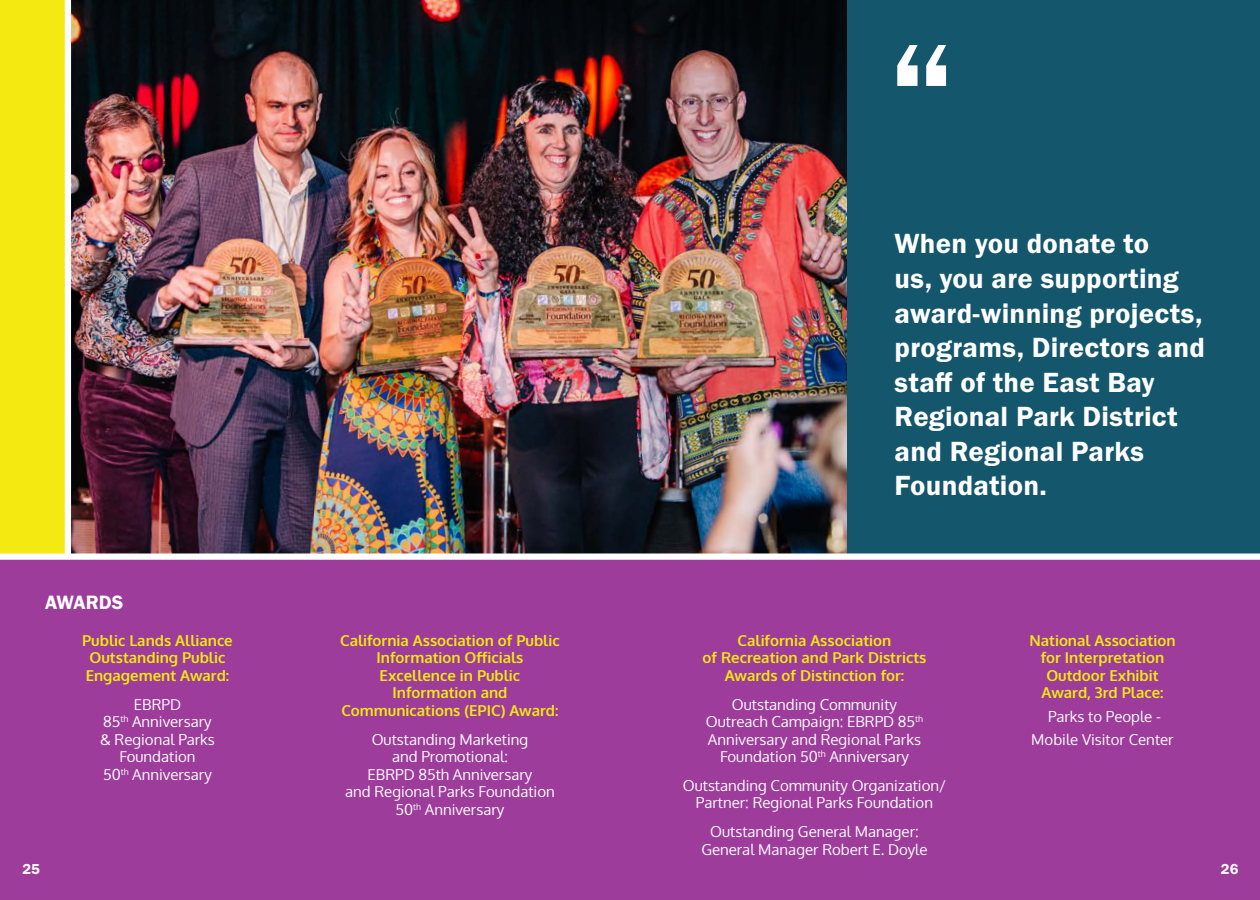
<style>
.page{position:relative;width:1260px;height:900px;background:#fff}
.page>*{position:absolute;margin:0;border:0;box-sizing:border-box;transform-origin:0 0}
.t1{font:150px "Franklin Gothic URW Dem";color:#fff}
.t2{font:28.75px/34.5px "Franklin Gothic URW Dem";letter-spacing:.01em;color:#fff}
.t3{font:20px "Franklin Gothic URW Dem";color:#fff}
.t4{font:15px/17.5px "Oxygen";color:#fff;text-align:center}
.t5{font:700 15px/17.5px "Oxygen";color:#f4e910;text-align:center}
.t6{font:15px "Franklin Gothic URW Dem";color:#fff}
</style>
<div class="page">
<img style="left:71px;top:0;width:777px;height:553px">
<div style="left:0;top:0;width:68px;height:631px;background:#f4e910"></div>
<div style="left:848px;top:0;width:412px;height:642px;background:#14566c"></div>
<div style="left:0;top:557px;width:1260px;height:343px;background:#9d3c9b"></div>
<div style="left:0;top:553px;width:1260px;height:7px;background:#fff"></div>
<div style="left:65px;top:0;width:6px;height:555px;background:#fff"></div>
<p class="t1" style="left:889px;top:3px;width:67px">“</p>
<p class="t3" style="left:45px;top:590px;width:80px">AWARDS</p>
<p class="t5" style="left:82px;top:632px;width:152px">Public Lands Alliance</p>
<p class="t5" style="left:86px;top:650px;width:145px;text-align:left">Outstanding Public<br>Engagement Award:</p>
<p class="t4" style="left:134px;top:696px;width:49px">EBRPD</p>
<p class="t4" style="left:103px;top:713px;width:110px">85<sup>th</sup> Anniversary</p>
<p class="t4" style="left:100px;top:731px;width:116px">&amp; Regional Parks</p>
<p class="t4" style="left:119px;top:748px;width:78px">Foundation</p>
<p class="t4" style="left:103px;top:766px;width:110px">50<sup>th</sup> Anniversary</p>
<p class="t5" style="left:340px;top:632px;width:221px">California Association of Public<br>Information Officials</p>
<p class="t5" style="left:341px;top:667px;width:219px">Excellence in Public<br>Information and<br>Communications (EPIC) Award:</p>
<p class="t4" style="left:372px;top:731px;width:158px">Outstanding Marketing</p>
<p class="t4" style="left:392px;top:748px;width:117px">and Promotional:</p>
<p class="t4" style="left:368px;top:766px;width:166px">EBRPD 85th Anniversary</p>
<p class="t4" style="left:345px;top:783px;width:211px">and Regional Parks Foundation<br>50<sup>th</sup> Anniversary</p>
<p class="t2" style="left:895px;top:226px;width:312px">When you donate to<br>us, you are supporting award-winning projects, programs, Directors and staff of the East Bay<br>Regional Park District and Regional Parks<br>Foundation.</p>
<p class="t5" style="left:738px;top:632px;width:155px">California Association</p>
<p class="t5" style="left:703px;top:650px;width:225px">of Recreation and Park Districts<br>Awards of Distinction for:</p>
<p class="t4" style="left:732px;top:696px;width:167px">Outstanding Community</p>
<p class="t4" style="left:706px;top:713px;width:219px">Outreach Campaign: EBRPD 85<sup>th<br></sup>Anniversary and Regional Parks<br>Foundation 50<sup>th</sup> Anniversary</p>
<p class="t4" style="left:683px;top:777px;width:265px">Outstanding Community Organization/<br>Partner: Regional Parks Foundation</p>
<p class="t4" style="left:710px;top:823px;width:210px">Outstanding General Manager:</p>
<p class="t4" style="left:701px;top:841px;width:228px">General Manager Robert E. Doyle</p>
<p class="t5" style="left:1029px;top:632px;width:148px">National Association</p>
<p class="t5" style="left:1041px;top:650px;width:125px">for Interpretation</p>
<p class="t5" style="left:1046px;top:667px;width:114px">Outdoor Exhibit</p>
<p class="t5" style="left:1041px;top:685px;width:124px">Award, 3rd Place:</p>
<p class="t4" style="left:1048px;top:707px;width:114px">Parks to People -</p>
<p class="t4" style="left:1031px;top:731px;width:144px">Mobile Visitor Center</p>
<h3 class="t3" style="left:22px;top:859px;width:25px">14</h3>
<h3 class="t3" style="left:1215px;top:859px;width:25px">14</h3>
<p class="t6" style="left:23px;top:860px;width:19px">25</p>
<p class="t6" style="left:1221px;top:860px;width:19px">26</p>
</div>
